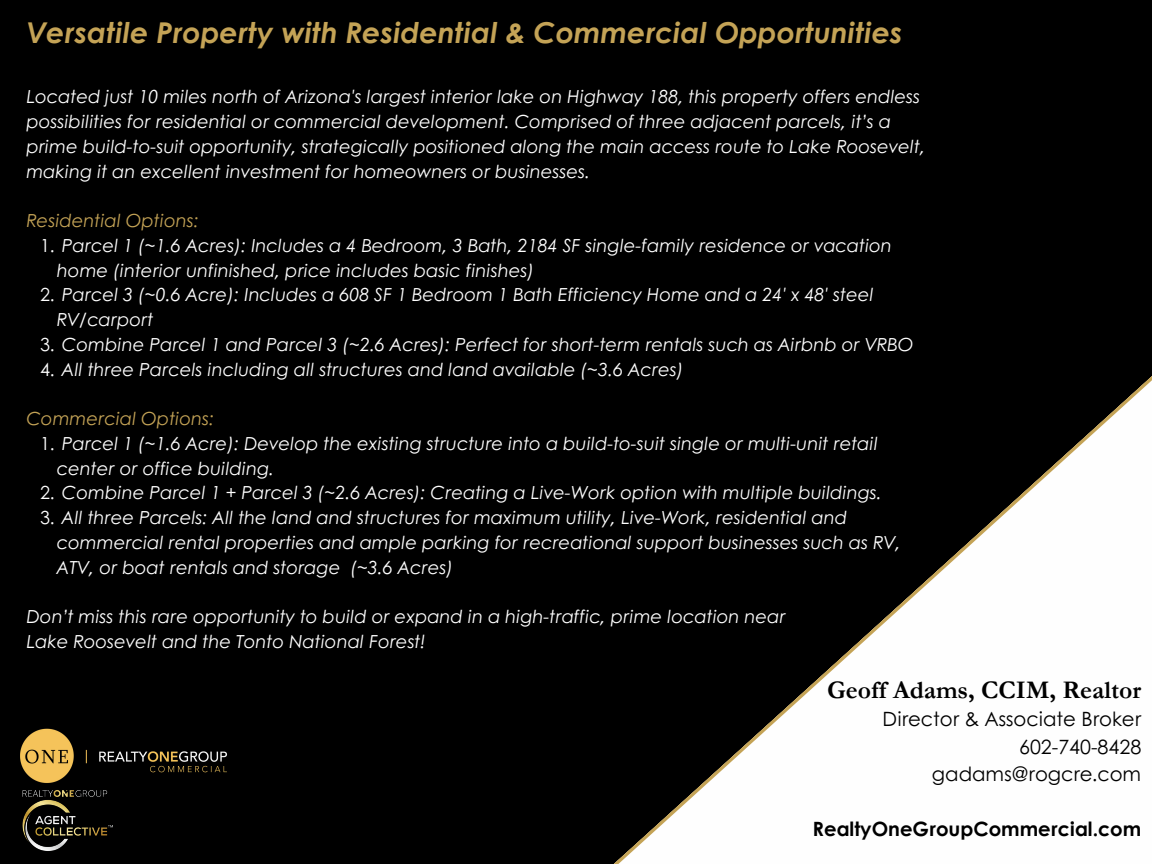
<style>
.page{position:relative;width:1152px;height:864px;background:#000}
.page>*{position:absolute;margin:0;border:0;box-sizing:border-box;transform-origin:0 0}
.t1{font:italic 700 28.65px "Century Gothic";color:#c4a356}
.t2{font:700 25.5px "Garamond";color:#000}
.t3{font:19.65px "Century Gothic";color:#000}
.t4{font:700 19.65px "Century Gothic";color:#000}
.t5{font:italic 18px/24.8px "Century Gothic";color:#fff}
.t6{font:italic 18px "Century Gothic";color:#c4a356}
.s1{font-style:normal}
</style>
<div class="page">
<svg style="left:614px;top:376px;width:538px;height:488px"></svg>
<img style="left:20px;top:728px;width:207px;height:52px">
<img style="left:22px;top:780px;width:91px;height:71px">
<p class="t1" style="left:26px;top:11px;width:878px">Versatile Property with Residential &amp; Commercial Opportunities</p>
<p class="t5" style="left:26px;top:84px;width:900px">Located just 10 miles north of Arizona's largest interior lake on Highway 188, this property offers endless possibilities for residential or commercial development. Comprised of three adjacent parcels, it’s a prime build-to-suit opportunity, strategically positioned along the main access route to Lake Roosevelt, making it an excellent investment for homeowners or businesses.</p>
<p class="t6" style="left:26px;top:207px;width:174px">Residential Options:</p>
<p class="t5" style="left:57px;top:232px;width:837px;text-indent:-16px"><span class="s1">1.</span> Parcel 1 (~1.6 Acres): Includes a 4 Bedroom, 3 Bath, 2184 SF single-family residence or vacation home (interior unfinished, price includes basic finishes)</p>
<p class="t5" style="left:57px;top:282px;width:818px;text-indent:-16px"><span class="s1">2.</span> Parcel 3 (~0.6 Acre): Includes a 608 SF 1 Bedroom 1 Bath Efficiency Home and a 24' x 48' steel<br>RV/carport</p>
<p class="t5" style="left:40px;top:331px;width:874px"><span class="s1">3.</span> Combine Parcel 1 and Parcel 3 (~2.6 Acres): Perfect for short-term rentals such as Airbnb or VRBO</p>
<p class="t5" style="left:40px;top:356px;width:644px"><span class="s1">4.</span> All three Parcels including all structures and land available (~3.6 Acres)</p>
<p class="t6" style="left:26px;top:405px;width:189px">Commercial Options:</p>
<p class="t5" style="left:57px;top:430px;width:822px;text-indent:-16px"><span class="s1">1.</span> Parcel 1 (~1.6 Acre): Develop the existing structure into a build-to-suit single or multi-unit retail center or office building.</p>
<p class="t5" style="left:40px;top:480px;width:843px"><span class="s1">2.</span> Combine Parcel 1 + Parcel 3 (~2.6 Acres): Creating a Live-Work option with multiple buildings.</p>
<p class="t5" style="left:57px;top:504px;width:845px;text-indent:-16px"><span class="s1">3.</span> All three Parcels: All the land and structures for maximum utility, Live-Work, residential and commercial rental properties and ample parking for recreational support businesses such as RV,<br>ATV, or boat rentals and storage (~3.6 Acres)</p>
<h2 class="t5" style="left:26px;top:603px;width:761px">Don’t miss this rare opportunity to build or expand in a high-traffic, prime location near</h2>
<p class="t5" style="left:26px;top:628px;width:401px">Lake Roosevelt and the Tonto National Forest!</p>
<p class="t2" style="left:827px;top:676px;width:315px">Geoff Adams, CCIM, Realtor</p>
<p class="t3" style="left:883px;top:704px;width:260px">Director &amp; Associate Broker</p>
<h3 class="t3" style="left:1019px;top:732px;width:124px">602-740-8428</h3>
<p class="t3" style="left:932px;top:759px;width:211px">gadams@rogcre.com</p>
<p class="t4" style="left:813px;top:814px;width:330px">RealtyOneGroupCommercial.com</p>
</div>
